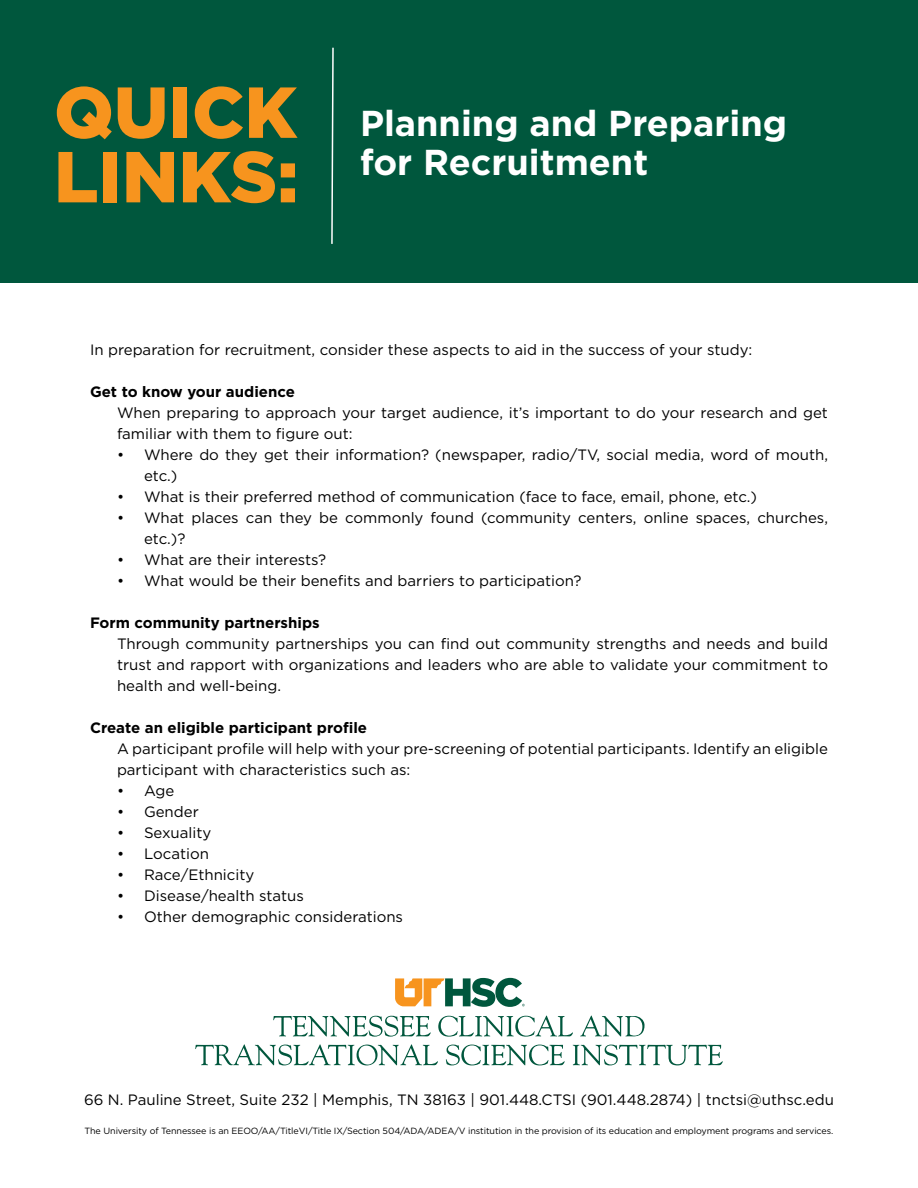
<style>
.page{position:relative;width:918px;height:1188px;background:#fff}
.page>*{position:absolute;margin:0;border:0;box-sizing:border-box;transform-origin:0 0}
.t1{font:900 72px/64.5px "Gotham";color:#f7941e}
.t2{font:700 36px/39px "Gotham";color:#fff}
.t3{font:15px/21px "Gotham";color:#000}
.t4{font:700 15px "Gotham";color:#000}
.t5{font:9px "Gotham";letter-spacing:-.01em;color:#000}
</style>
<div class="page">
<div style="left:0;top:0;width:918px;height:283px;background:#00573d"></div>
<svg style="left:331px;top:47px;width:3px;height:197px"></svg>
<svg style="left:273px;top:1016px;width:158px;height:21px"></svg>
<svg style="left:438px;top:1016px;width:135px;height:21px"></svg>
<svg style="left:580px;top:1016px;width:65px;height:21px"></svg>
<svg style="left:195px;top:1044px;width:243px;height:21px"></svg>
<svg style="left:446px;top:1045px;width:119px;height:20px"></svg>
<svg style="left:573px;top:1045px;width:150px;height:20px"></svg>
<svg style="left:395px;top:978px;width:130px;height:29px"></svg>
<h1 class="t1" style="left:54px;top:79px;width:246px">QUICK<br>LINKS:</h1>
<h2 class="t2" style="left:360px;top:104px;width:429px">Planning and Preparing for Recruitment</h2>
<p class="t3" style="left:90px;top:338px;width:664px">In preparation for recruitment, consider these aspects to aid in the success of your study:</p>
<p class="t4" style="left:90px;top:381px;width:206px">Get to know your audience</p>
<p class="t3" style="left:117px;top:401px;width:713px">When preparing to approach your target audience, it’s important to do your research and get familiar with them to figure out:</p>
<p class="t3" style="left:144px;top:443px;width:686px;text-indent:-27px">• Where do they get their information? (newspaper, radio/TV, social media, word of mouth, etc.)</p>
<p class="t3" style="left:117px;top:485px;width:642px">• What is their preferred method of communication (face to face, email, phone, etc.)</p>
<p class="t3" style="left:144px;top:506px;width:686px;text-indent:-27px">• What places can they be commonly found (community centers, online spaces, churches, etc.)?</p>
<p class="t3" style="left:117px;top:548px;width:211px">• What are their interests?</p>
<p class="t3" style="left:117px;top:569px;width:466px">• What would be their benefits and barriers to participation?</p>
<p class="t4" style="left:90px;top:612px;width:231px">Form community partnerships</p>
<p class="t3" style="left:117px;top:632px;width:713px;text-align:justify">Through community partnerships you can find out community strengths and needs and build trust and rapport with organizations and leaders who are able to validate your commitment to health and well-being.</p>
<p class="t4" style="left:90px;top:717px;width:279px">Create an eligible participant profile</p>
<p class="t3" style="left:117px;top:737px;width:712px">A participant profile will help with your pre-screening of potential participants. Identify an eligible participant with characteristics such as:</p>
<p class="t3" style="left:117px;top:779px;width:59px">• Age</p>
<p class="t3" style="left:117px;top:800px;width:83px">• Gender</p>
<p class="t3" style="left:117px;top:821px;width:96px">• Sexuality</p>
<p class="t3" style="left:117px;top:842px;width:93px">• Location</p>
<p class="t3" style="left:117px;top:863px;width:139px">• Race/Ethnicity</p>
<p class="t3" style="left:117px;top:884px;width:188px">• Disease/health status</p>
<p class="t3" style="left:117px;top:905px;width:288px">• Other demographic considerations</p>
<p class="t3" style="left:84px;top:1089px;width:751px">66 N. Pauline Street, Suite 232 | Memphis, TN 38163 | 901.448.CTSI (901.448.2874) | tnctsi@uthsc.edu</p>
<p class="t5" style="left:85px;top:1125px;width:750px">The University of Tennessee is an EEOO/AA/TitleVI/Title IX/Section 504/ADA/ADEA/V institution in the provision of its education and employment programs and services.</p>
</div>
